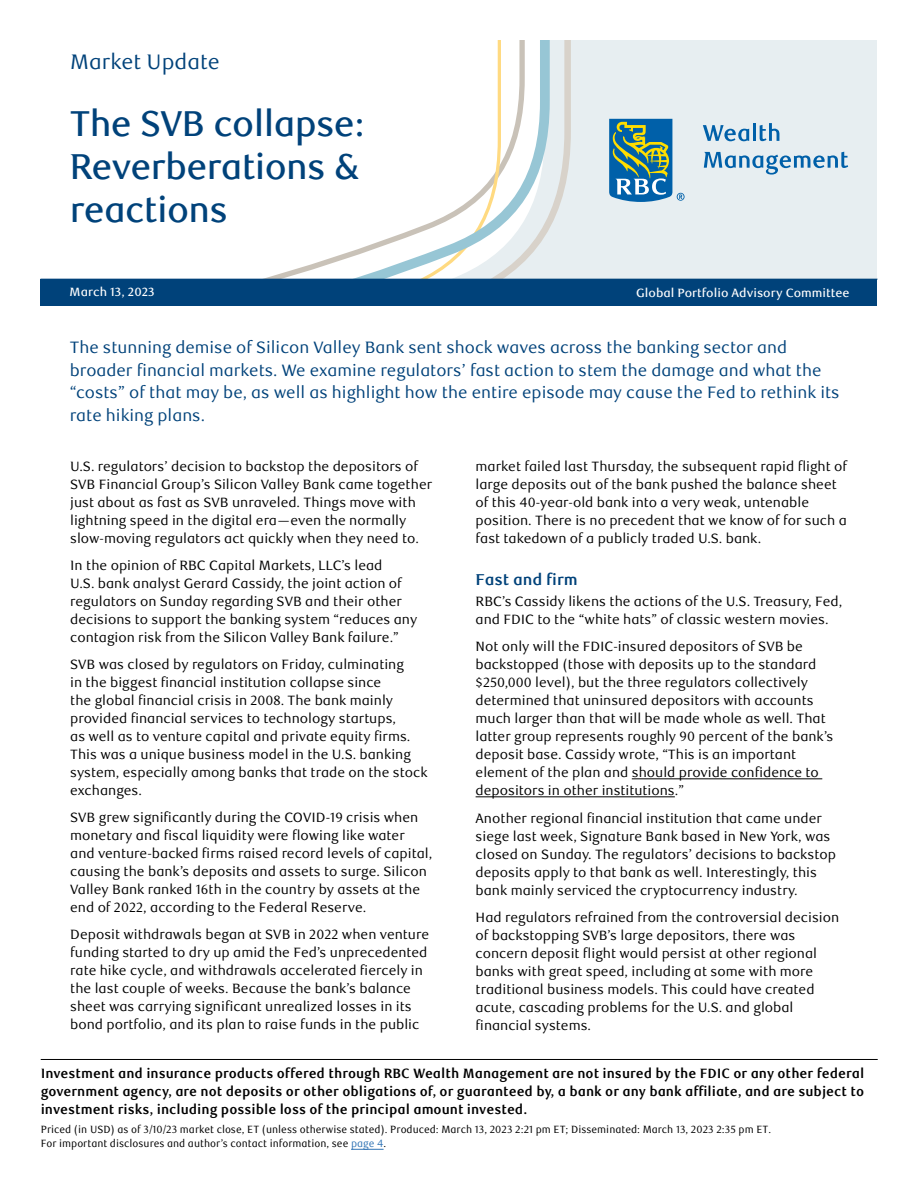
<style>
.page{position:relative;width:918px;height:1188px;background:#fff}
.page>*{position:absolute;margin:0;border:0;box-sizing:border-box;transform-origin:0 0}
.Headline{font:500 36px/43.2px "RBC Display";color:#00427a}
.Market_Update_head{font:21px "RBC Text";color:#00427a}
.Intro_paragraph{font:16.5px/22.5px "RBC Text";color:#00427a}
.Subhead_1{font:700 15.75px "RBC Text";letter-spacing:-.005em;color:#00427a}
.Body_Text{font:13.5px/18px "RBC Text";color:#000}
.Disclosures_Disclosure_Normal{font:700 13.5px/18px "RBC Text Cond";color:#000;text-align:justify}
.Publish_date{font:500 12px "RBC Text";color:#fff}
.Disclosures_Disclosure_Normal-2{font:10.5px/14px "RBC Text Cond";color:#000}
.s1{color:#3174b5}
</style>
<div class="page">
<div style="left:40px;top:279px;width:837px;height:27px;background:#00427a"></div>
<div style="left:40px;top:40px;width:837px;height:239px;background:#e7eef1"></div>
<svg style="left:550px;top:40px;width:21px;height:239px"></svg>
<svg style="left:40px;top:40px;width:510px;height:239px;background:#fafbfa"></svg>
<hr style="left:41px;top:1059px;width:837px;height:1px;background:#000">
<hr style="left:40px;top:279px;width:838px;height:1px;background:#00427a">
<svg style="left:609px;top:119px;width:76px;height:83px"></svg>
<svg style="left:703px;top:125px;width:46px;height:16px"></svg>
<hr style="left:753px;top:123px;width:3px;height:18px;background:#0060a9">
<svg style="left:760px;top:123px;width:19px;height:18px"></svg>
<svg style="left:704px;top:152px;width:144px;height:23px"></svg>
<hr style="left:632px;top:778px;width:190px;height:1px;background:#000">
<hr style="left:476px;top:796px;width:199px;height:1px;background:#000">
<hr style="left:351px;top:1149px;width:33px;height:1px;background:#3174b5">
<p class="Market_Update_head" style="left:70px;top:49px;width:151px">Market Update</p>
<h1 class="Headline" style="left:70px;top:103px;width:296px">The SVB collapse:<br>Reverberations &amp; reactions</h1>
<p class="Publish_date" style="left:70px;top:285px;width:87px">March 13, 2023</p>
<p class="Publish_date" style="left:636px;top:285px;width:215px">Global Portfolio Advisory Committee</p>
<p class="Intro_paragraph" style="left:70px;top:337px;width:771px">The stunning demise of Silicon Valley Bank sent shock waves across the banking sector and broader financial markets. We examine regulators’ fast action to stem the damage and what the “costs” of that may be, as well as highlight how the entire episode may cause the Fed to rethink its rate hiking plans.</p>
<p class="Body_Text" style="left:70px;top:458px;width:364px">U.S. regulators’ decision to backstop the depositors of SVB Financial Group’s Silicon Valley Bank came together just about as fast as SVB unraveled. Things move with lightning speed in the digital era—even the normally slow-moving regulators act quickly when they need to.</p>
<p class="Body_Text" style="left:70px;top:557px;width:349px">In the opinion of RBC Capital Markets, LLC’s lead<br>U.S. bank analyst Gerard Cassidy, the joint action of regulators on Sunday regarding SVB and their other decisions to support the banking system “reduces any contagion risk from the Silicon Valley Bank failure.”</p>
<p class="Body_Text" style="left:70px;top:656px;width:359px">SVB was closed by regulators on Friday, culminating<br>in the biggest financial institution collapse since<br>the global financial crisis in 2008. The bank mainly provided financial services to technology startups,<br>as well as to venture capital and private equity firms.<br>This was a unique business model in the U.S. banking system, especially among banks that trade on the stock exchanges.</p>
<p class="Body_Text" style="left:70px;top:809px;width:364px">SVB grew significantly during the COVID-19 crisis when monetary and fiscal liquidity were flowing like water and venture-backed firms raised record levels of capital, causing the bank’s deposits and assets to surge. Silicon Valley Bank ranked 16th in the country by assets at the end of 2022, according to the Federal Reserve.</p>
<p class="Body_Text" style="left:70px;top:926px;width:360px">Deposit withdrawals began at SVB in 2022 when venture funding started to dry up amid the Fed’s unprecedented rate hike cycle, and withdrawals accelerated fiercely in the last couple of weeks. Because the bank’s balance sheet was carrying significant unrealized losses in its bond portfolio, and its plan to raise funds in the public</p>
<p class="Body_Text" style="left:476px;top:458px;width:373px">market failed last Thursday, the subsequent rapid flight of large deposits out of the bank pushed the balance sheet of this 40-year-old bank into a very weak, untenable position. There is no precedent that we know of for such a fast takedown of a publicly traded U.S. bank.</p>
<h2 class="Subhead_1" style="left:476px;top:570px;width:104px">Fast and firm</h2>
<p class="Body_Text" style="left:476px;top:593px;width:368px">RBC’s Cassidy likens the actions of the U.S. Treasury, Fed, and FDIC to the “white hats” of classic western movies.</p>
<p class="Body_Text" style="left:476px;top:638px;width:359px">Not only will the FDIC-insured depositors of SVB be backstopped (those with deposits up to the standard $250,000 level), but the three regulators collectively determined that uninsured depositors with accounts much larger than that will be made whole as well. That latter group represents roughly 90 percent of the bank’s deposit base. Cassidy wrote, “This is an important element of the plan and should provide confidence to depositors in other institutions.”</p>
<p class="Body_Text" style="left:476px;top:809px;width:362px">Another regional financial institution that came under siege last week, Signature Bank based in New York, was closed on Sunday. The regulators’ decisions to backstop deposits apply to that bank as well. Interestingly, this bank mainly serviced the cryptocurrency industry.</p>
<p class="Body_Text" style="left:476px;top:908px;width:365px">Had regulators refrained from the controversial decision of backstopping SVB’s large depositors, there was concern deposit flight would persist at other regional banks with great speed, including at some with more traditional business models. This could have created acute, cascading problems for the U.S. and global financial systems.</p>
<p class="Disclosures_Disclosure_Normal" style="left:41px;top:1065px;width:825px">Investment and insurance products offered through RBC Wealth Management are not insured by the FDIC or any other federal government agency, are not deposits or other obligations of, or guaranteed by, a bank or any bank affiliate, and are subject to investment risks, including possible loss of the principal amount invested.</p>
<p class="Disclosures_Disclosure_Normal-2" style="left:41px;top:1123px;width:732px">Priced (in USD) as of 3/10/23 market close, ET (unless otherwise stated). Produced: March 13, 2023 2:21 pm ET; Disseminated: March 13, 2023 2:35 pm ET.<br>For important disclosures and author’s contact information, see <span class="s1">page 4</span>.</p>
</div>
